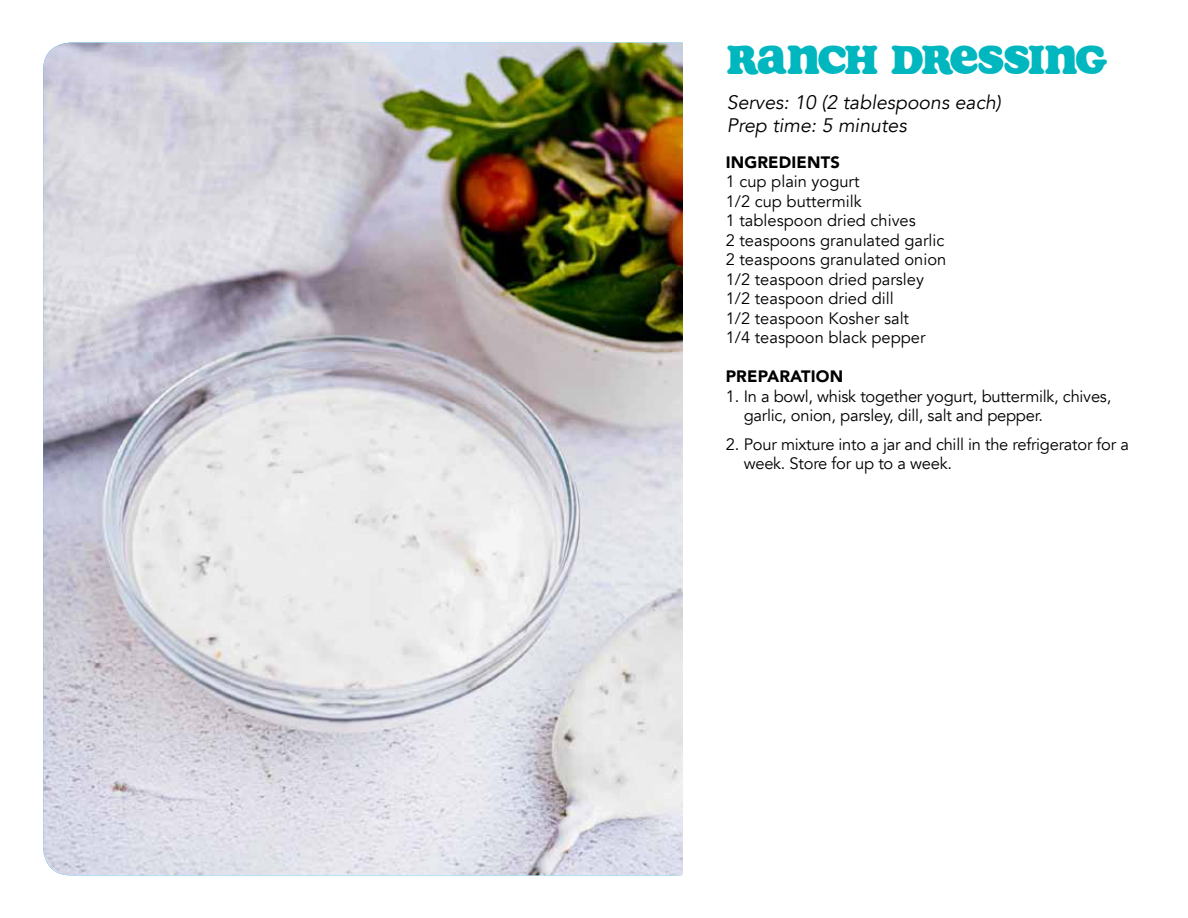
<style>
.page{position:relative;width:1188px;height:918px;background:#fff}
.page>*{position:absolute;margin:0;border:0;box-sizing:border-box;transform-origin:0 0}
.t1{font:40.5px "Soap";letter-spacing:-.045em;color:#00b7bf}
.t2{font:italic 19.5px/23.4px "Avenir";color:#000}
.t3{font:16.5px/19.5px "Avenir";color:#000}
.t4{font:900 16.5px "Avenir";letter-spacing:.01em;color:#000}
</style>
<div class="page">
<img style="left:43px;top:43px;width:640px;height:832px">
<h1 class="t1" style="left:727px;top:37px;width:382px">RANCH DRESSING</h1>
<p class="t2" style="left:727px;top:91px;width:276px">Serves: 10 (2 tablespoons each)<br>Prep time: 5 minutes</p>
<p class="t4" style="left:726px;top:148px;width:116px">INGREDIENTS</p>
<p class="t3" style="left:726px;top:172px;width:222px">1 cup plain yogurt<br>1/2 cup buttermilk<br>1 tablespoon dried chives<br>2 teaspoons granulated garlic<br>2 teaspoons granulated onion<br>1/2 teaspoon dried parsley<br>1/2 teaspoon dried dill<br>1/2 teaspoon Kosher salt<br>1/4 teaspoon black pepper</p>
<p class="t4" style="left:726px;top:362px;width:119px">PREPARATION</p>
<p class="t3" style="left:744px;top:387px;width:369px;text-indent:-18px">1. In a bowl, whisk together yogurt, buttermilk, chives, garlic, onion, parsley, dill, salt and pepper.</p>
<p class="t3" style="left:744px;top:435px;width:387px;text-indent:-18px">2. Pour mixture into a jar and chill in the refrigerator for a week. Store for up to a week.</p>
</div>
